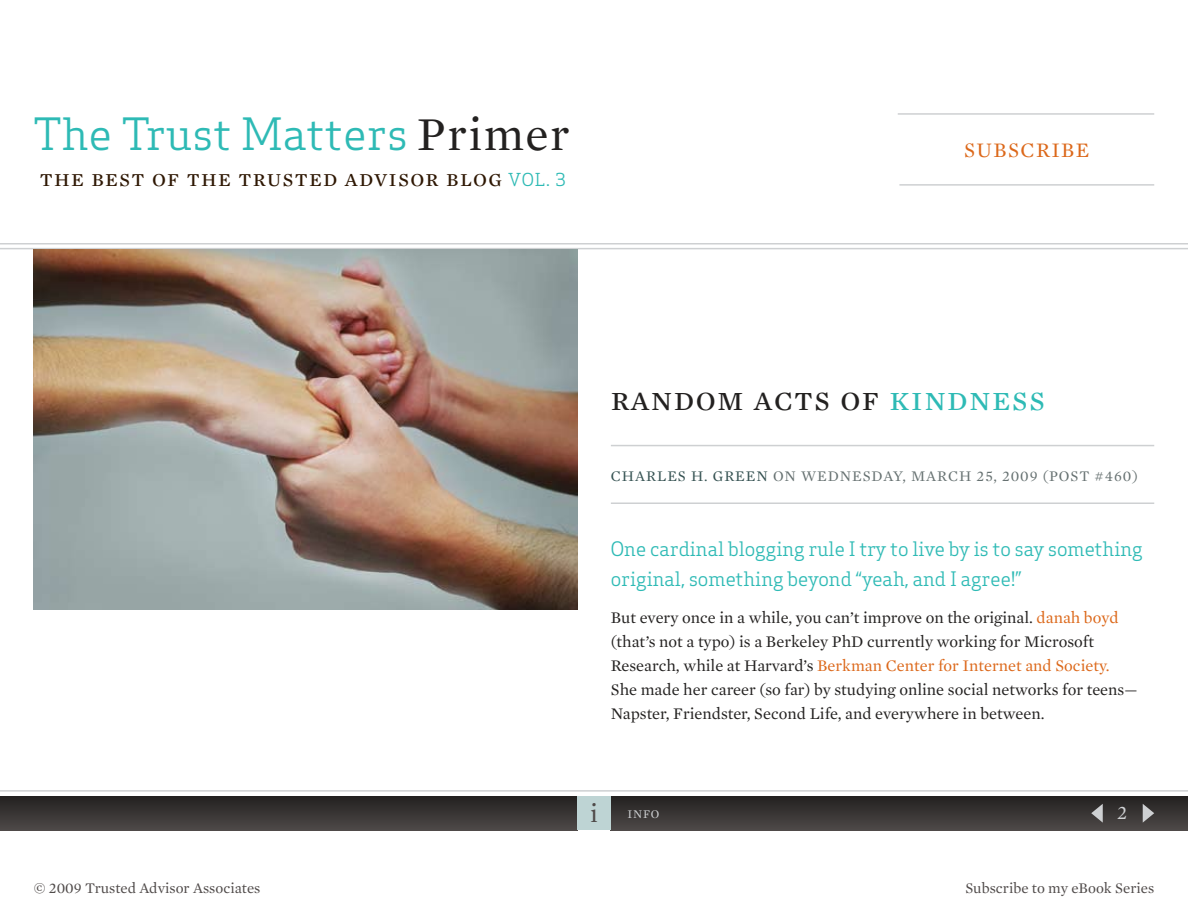
<style>
.page{position:relative;width:1188px;height:918px;background:#fff}
.page>*{position:absolute;margin:0;border:0;box-sizing:border-box;transform-origin:0 0}
.t1{font:43.5px "Apex Serif";letter-spacing:.01em;color:#2ebab5}
.t2{font:34.5px "Mercury Text G1 Roman SC";letter-spacing:.04em;color:#232120}
.t3{font:27px "Mercury Text G1";color:#4f4a49}
.t4{font:24px "Mercury Text G1 Roman SC";letter-spacing:.05em;color:#2e1703}
.t5{font:21px "Mercury Text G1";color:#dc681a}
.t6{font:19.5px/30px "Apex Serif";color:#2ebab5}
.t7{font:19.5px "Mercury Text G1";color:#ced0d2}
.t8{font:16.5px/24px "Mercury Text G1";color:#232120}
.t9{font:15px "Mercury Text G1";color:#4f4a49}
.t10{font:15px "Mercury Text G1";letter-spacing:.06em;color:#667171}
.t11{font:12px "Mercury Text G1";color:#ced0d2}
.s1{font-family:"Mercury Text G1";font-size:48px;color:#232120}
.s2{font-family:"Apex Serif";font-size:17.4px;color:#2ebab5}
.s3{color:#2ebab5}
.s4{color:#345151}
.s5{color:#dc681a}
</style>
<div class="page">
<div style="left:0;top:796px;width:577px;height:34px;background:linear-gradient(to bottom,#232020,#4c4746)"></div>
<div style="left:611px;top:796px;width:577px;height:34px;background:linear-gradient(to bottom,#232020,#4c4746)"></div>
<hr style="left:0;top:243px;width:1188px;height:1px;background:#ced0d2">
<hr style="left:0;top:248px;width:1188px;height:1px;background:#ced0d2">
<hr style="left:0;top:790px;width:1188px;height:2px;background:#ced0d2">
<div style="left:577px;top:796px;width:34px;height:34px;background:#bed4d4"></div>
<hr style="left:611px;top:502px;width:543px;height:2px;background:#ced0d2">
<hr style="left:611px;top:445px;width:543px;height:1px;background:#ced0d2">
<hr style="left:898px;top:113px;width:256px;height:2px;background:#ced0d2">
<svg style="left:1143px;top:804px;width:11px;height:19px"></svg>
<svg style="left:1091px;top:804px;width:12px;height:19px"></svg>
<hr style="left:899px;top:184px;width:255px;height:2px;background:#ced0d2">
<img style="left:34px;top:249px;width:543px;height:361px">
<h1 class="t1" style="left:34px;top:107px;width:538px">The Trust Matters <span class="s1">Primer</span></h1>
<h3 class="t4" style="left:40px;top:164px;width:528px">the best of the trusted advisor blog <span class="s2">VOL. 3</span></h3>
<p class="t5" style="left:964px;top:138px;width:44px">Subsc</p>
<p class="t5" style="left:1036px;top:138px;width:55px">ribe</p>
<h2 class="t2" style="left:611px;top:378px;width:436px">random acts of <span class="s3">kindness</span></h2>
<p class="t10" style="left:611px;top:467px;width:450px"><span class="s4">Charles H. Green</span> on Wednesday, March 25, 2009 (post</p>
<p class="t10" style="left:1095px;top:467px;width:45px">#460)</p>
<p class="t6" style="left:611px;top:533px;width:533px">One cardinal blogging rule I try to live by is to say something original, something beyond “yeah, and I agree!”</p>
<p class="t8" style="left:611px;top:606px;width:528px">But every once in a while, you can’t improve on the original. <span class="s5">danah boyd </span>(that’s not a typo) is a Berkeley PhD currently working for Microsoft Research, while at Harvard’s <span class="s5">Berkman Center for Internet and Society.<br></span>She made her career (so far) by studying online social networks for teens— Napster, Friendster, Second Life, and everywhere in between.</p>
<h3 class="t3" style="left:590px;top:797px;width:9px">i</h3>
<p class="t11" style="left:628px;top:807px;width:33px">INFO</p>
<p class="t7" style="left:1117px;top:801px;width:12px">2</p>
<p class="t9" style="left:34px;top:879px;width:228px">© 2009 Trusted Advisor Associates</p>
<p class="t9" style="left:965px;top:879px;width:190px">Subscribe to my eBook Series</p>
</div>
